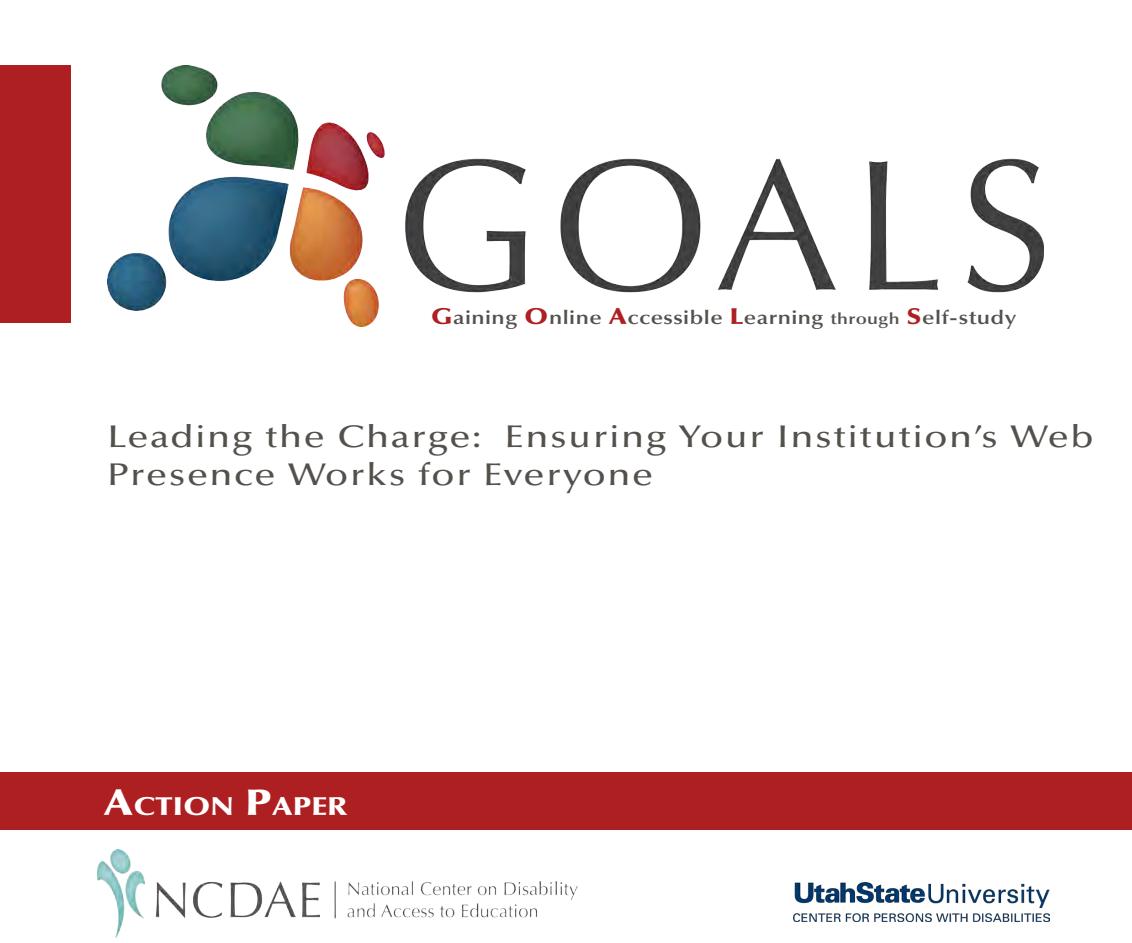
<style>
.page{position:relative;width:1132px;height:943px;background:#fff}
.page>*{position:absolute;margin:0;border:0;box-sizing:border-box;transform-origin:0 0}
.t1{font:500 31.5px/37.8px "Optima";letter-spacing:.04em;color:#54514d;scale:1.2 1}
.t2{font:900 25.72px "Optima";color:#fff;scale:1.2 1}
.t3{font:600 19.25px "Optima";letter-spacing:.02em;color:#54514d;scale:1.2 1}
.s1{font-weight:900;font-size:22.75px;color:#ae1f22}
.s2{font-size:15.75px}
.s3{font-size:36.75px}
</style>
<div class="page">
<div style="left:0;top:65px;width:71px;height:258px;background:#ae1f22"></div>
<img style="left:107px;top:65px;width:936px;height:261px">
<div style="left:0;top:772px;width:1132px;height:58px;background:#ae1f22"></div>
<img style="left:98px;top:849px;width:480px;height:88px">
<img style="left:793px;top:882px;width:256px;height:39px">
<h1 class="t3" style="left:431px;top:306px;width:489px"><span class="s1">G</span>aining <span class="s1">O</span>nline <span class="s1">A</span>ccessible <span class="s1">L</span>earning <span class="s2">through</span> <span class="s1">S</span>elf-study</h1>
<h1 class="t1" style="left:107px;top:418px;width:823px">Leading the Charge: Ensuring Your Institution’s Web<br>Presence Works for Everyone</h1>
<h1 class="t2" style="left:104px;top:791px;width:205px"><span class="s3">A</span>CTION <span class="s3">P</span>APER</h1>
</div>
